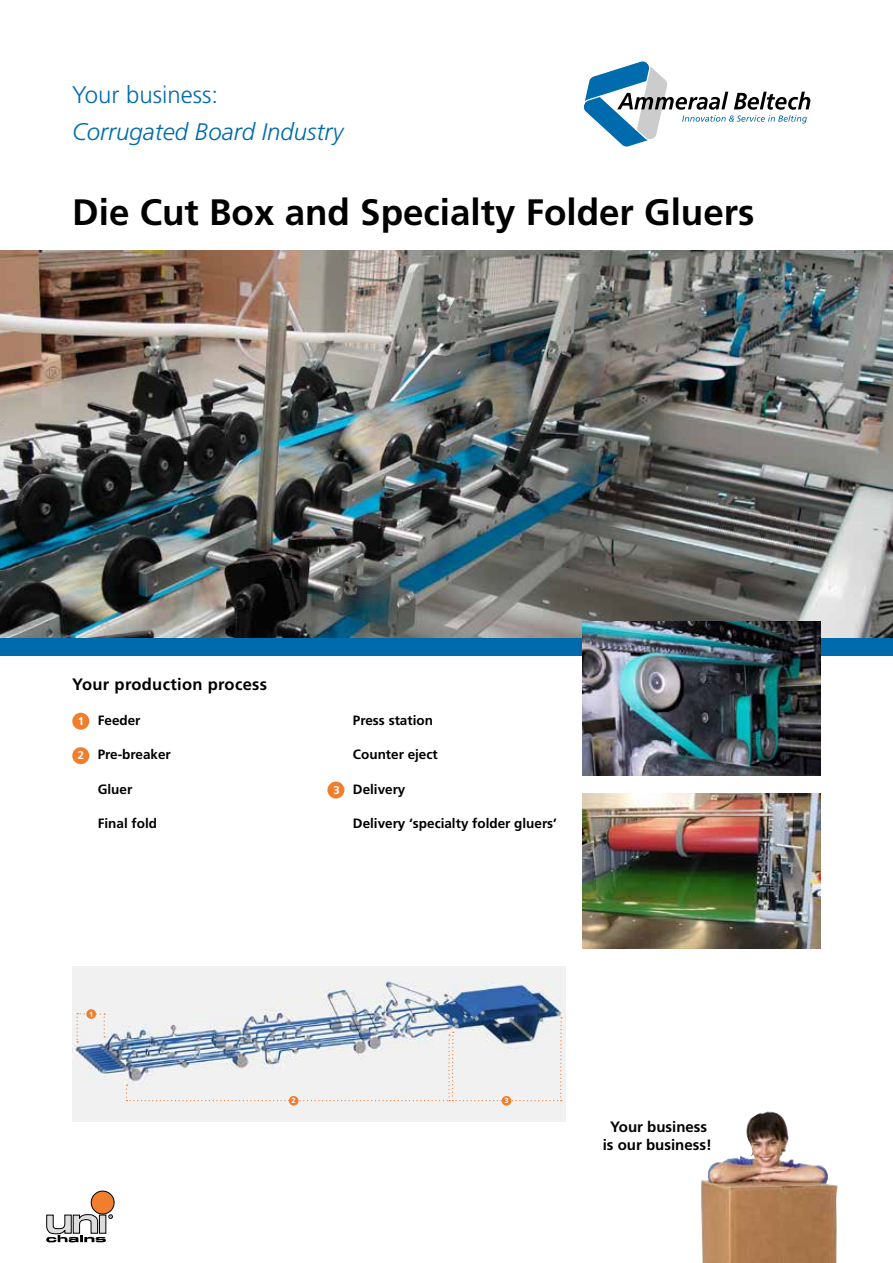
<style>
.page{position:relative;width:893px;height:1263px;background:#fff}
.page>*{position:absolute;margin:0;border:0;box-sizing:border-box;transform-origin:0 0}
.t1{font:700 36.75px "Frutiger LT Std";color:#000}
.t2{font:italic 300 24px "Frutiger LT Std";color:#006bac}
.t3{font:300 24px "Frutiger LT Std";color:#006bac}
.t4{font:700 16.5px "Frutiger LT Std";letter-spacing:.02em;color:#000}
.t5{font:700 15px/17.9px "Frutiger LT Std";color:#000;text-align:center}
.t6{font:700 13.5px "Frutiger LT Std";color:#000}
.t7{font:700 11.25px "Frutiger LT Std";color:#fff}
.t8{font:700 7.5px "Frutiger LT Std";color:#fff}
</style>
<div class="page">
<img style="left:0;top:250px;width:893px;height:388px">
<div style="left:0;top:638px;width:893px;height:18px;background:#006bac"></div>
<div style="left:91px;top:1191px;width:23px;height:23px;background:#f07e2d;border-radius:50%"></div>
<div style="left:91px;top:1191px;width:23px;height:23px;border:1px solid #000;border-radius:50%"></div>
<svg style="left:46px;top:1213px;width:67px;height:29px"></svg>
<div style="left:99px;top:1215px;width:7px;height:18px;background:#dcdcdc"></div>
<div style="left:99px;top:1215px;width:7px;height:18px;border:1px solid #000"></div>
<img style="left:583px;top:621px;width:238px;height:155px">
<img style="left:583px;top:794px;width:238px;height:155px">
<div style="left:72px;top:713px;width:17px;height:17px;background:#f07e2d;border-radius:50%"></div>
<div style="left:72px;top:747px;width:17px;height:17px;background:#f07e2d;border-radius:50%"></div>
<div style="left:327px;top:781px;width:17px;height:17px;background:#f07e2d;border-radius:50%"></div>
<img style="left:701px;top:1111px;width:137px;height:152px">
<img style="left:72px;top:966px;width:494px;height:155px">
<svg style="left:77px;top:1013px;width:28px;height:29px"></svg>
<div style="left:86px;top:1009px;width:10px;height:10px;background:#f07e2d;border-radius:50%"></div>
<div style="left:289px;top:1096px;width:9px;height:10px;background:#f07e2d;border-radius:50%"></div>
<img style="left:126px;top:1017px;width:436px;height:84px">
<div style="left:502px;top:1096px;width:9px;height:9px;background:#f07e2d;border-radius:50%"></div>
<svg style="left:583px;top:61px;width:227px;height:86px"></svg>
<h2 class="t3" style="left:72px;top:82px;width:147px">Your business:</h2>
<h2 class="t2" style="left:72px;top:118px;width:273px">Corrugated Board Industry</h2>
<h1 class="t1" style="left:72px;top:191px;width:684px">Die Cut Box and Specialty Folder Gluers</h1>
<p class="t4" style="left:72px;top:675px;width:196px">Your production process</p>
<p class="t7" style="left:78px;top:714px;width:8px">1</p>
<p class="t7" style="left:78px;top:748px;width:8px">2</p>
<p class="t6" style="left:98px;top:712px;width:44px">Feeder</p>
<p class="t6" style="left:98px;top:746px;width:75px">Pre-breaker</p>
<p class="t6" style="left:98px;top:781px;width:36px">Gluer</p>
<p class="t6" style="left:98px;top:815px;width:61px">Final fold</p>
<p class="t7" style="left:333px;top:783px;width:8px">3</p>
<p class="t6" style="left:353px;top:712px;width:82px">Press station</p>
<p class="t6" style="left:353px;top:746px;width:86px">Counter eject</p>
<p class="t6" style="left:353px;top:781px;width:54px">Delivery</p>
<p class="t6" style="left:353px;top:815px;width:206px">Delivery ‘specialty folder gluers’</p>
<p class="t8" style="left:89px;top:1010px;width:6px">1</p>
<p class="t8" style="left:292px;top:1096px;width:6px">2</p>
<p class="t8" style="left:504px;top:1096px;width:6px">3</p>
<p class="t5" style="left:603px;top:1118px;width:111px">Your business is our business!</p>
</div>
